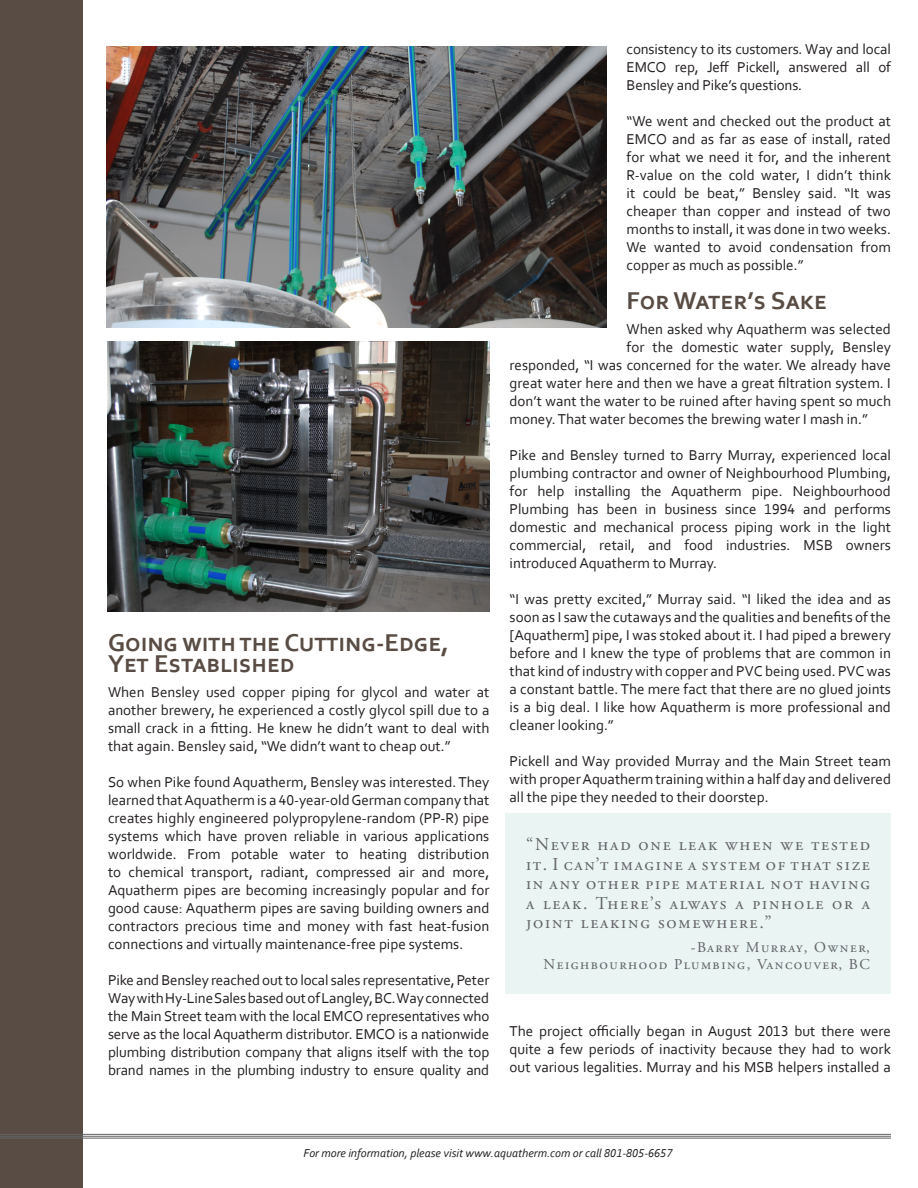
<style>
.page{position:relative;width:918px;height:1188px;background:#fff}
.page>*{position:absolute;margin:0;border:0;box-sizing:border-box;transform-origin:0 0}
.Section_Headings{font:700 25.5px/21px "Corbel";color:#594c44}
.Quotes{font:18px/19.5px "Adobe Garamond Pro";letter-spacing:.1em;color:#636366;text-align:justify}
.main_content{font:15px/18px "Corbel";color:#231f20;text-align:justify}
.Quotes-2{font:15px "Adobe Garamond Pro";letter-spacing:.1em;color:#636366}
.t1{font:italic 12px "Corbel";color:#231f20}
</style>
<div class="page">
<div style="left:0;top:0;width:83px;height:1188px;background:#594c44"></div>
<hr style="left:917px;top:0;width:1px;height:1188px;background:#594c44">
<hr style="left:0;top:1134px;width:891px;height:1px;background:#636366">
<hr style="left:0;top:1136px;width:891px;height:1px;background:#636366">
<hr style="left:0;top:1138px;width:891px;height:1px;background:#636366">
<div style="left:505px;top:813px;width:386px;height:181px;background:#e9f4f3"></div>
<img style="left:107px;top:47px;width:499px;height:281px">
<img style="left:108px;top:342px;width:382px;height:270px">
<p class="Section_Headings" style="left:108px;top:632px;width:343px">Going with the Cutting-Edge,<br>Yet Established</p>
<p class="main_content" style="left:108px;top:683px;width:383px">When Bensley used copper piping for glycol and water at another brewery, he experienced a costly glycol spill due to a small crack in a fitting. He knew he didn’t want to deal with that again. Bensley said, “We didn’t want to cheap out.”</p>
<p class="main_content" style="left:108px;top:773px;width:383px">So when Pike found Aquatherm, Bensley was interested. They learned that Aquatherm is a 40-year-old German company that creates highly engineered polypropylene-random (PP-R) pipe systems which have proven reliable in various applications worldwide. From potable water to heating distribution to chemical transport, radiant, compressed air and more, Aquatherm pipes are becoming increasingly popular and for good cause: Aquatherm pipes are saving building owners and contractors precious time and money with fast heat-fusion connections and virtually maintenance-free pipe systems.</p>
<p class="main_content" style="left:108px;top:971px;width:383px">Pike and Bensley reached out to local sales representative, Peter Way with Hy-Line Sales based out of Langley, BC. Way connected the Main Street team with the local EMCO representatives who serve as the local Aquatherm distributor. EMCO is a nationwide plumbing distribution company that aligns itself with the top brand names in the plumbing industry to ensure quality and</p>
<p class="main_content" style="left:627px;top:40px;width:266px">consistency to its customers. Way and local EMCO rep, Jeff Pickell, answered all of Bensley and Pike’s questions.</p>
<p class="main_content" style="left:627px;top:112px;width:266px">“We went and checked out the product at EMCO and as far as ease of install, rated for what we need it for, and the inherent R-value on the cold water, I didn’t think it could be beat,” Bensley said. “It was cheaper than copper and instead of two months to install, it was done in two weeks.<br>We wanted to avoid condensation from copper as much as possible.”</p>
<p class="Section_Headings" style="left:627px;top:290px;width:202px">For Water’s Sake</p>
<p class="main_content" style="left:627px;top:320px;width:266px">When asked why Aquatherm was selected</p>
<p class="main_content" style="left:627px;top:338px;width:266px">for the domestic water supply, Bensley</p>
<p class="main_content" style="left:510px;top:356px;width:383px">responded, “I was concerned for the water. We already have</p>
<p class="main_content" style="left:510px;top:374px;width:383px">great water here and then we have a great filtration system. I</p>
<p class="main_content" style="left:510px;top:392px;width:383px">don’t want the water to be ruined after having spent so much</p>
<p class="main_content" style="left:510px;top:410px;width:360px">money. That water becomes the brewing water I mash in.”</p>
<p class="main_content" style="left:510px;top:446px;width:383px">Pike and Bensley turned to Barry Murray, experienced local plumbing contractor and owner of Neighbourhood Plumbing, for help installing the Aquatherm pipe. Neighbourhood Plumbing has been in business since 1994 and performs domestic and mechanical process piping work in the light commercial, retail, and food industries. MSB owners introduced Aquatherm to Murray.</p>
<p class="main_content" style="left:510px;top:590px;width:383px">“I was pretty excited,” Murray said. “I liked the idea and as soon as I saw the cutaways and the qualities and benefits of the [Aquatherm] pipe, I was stoked about it. I had piped a brewery before and I knew the type of problems that are common in that kind of industry with copper and PVC being used. PVC was a constant battle. The mere fact that there are no glued joints is a big deal. I like how Aquatherm is more professional and cleaner looking.”</p>
<p class="main_content" style="left:510px;top:752px;width:383px">Pickell and Way provided Murray and the Main Street team with proper Aquatherm training within a half day and delivered all the pipe they needed to their doorstep.</p>
<p class="Quotes" style="left:526px;top:836px;width:346px">“Never had one leak when we tested it. I can’t imagine a system of that size in any other pipe material not having a leak. There’s always a pinhole or a joint leaking somewhere.”</p>
<p class="Quotes-2" style="left:691px;top:939px;width:181px">-Barry Murray, Owner,</p>
<p class="Quotes-2" style="left:544px;top:955px;width:328px">Neighbourhood Plumbing, Vancouver, BC</p>
<p class="main_content" style="left:510px;top:1022px;width:383px">The project officially began in August 2013 but there were quite a few periods of inactivity because they had to work out various legalities. Murray and his MSB helpers installed a</p>
<p class="t1" style="left:304px;top:1145px;width:370px">For more information, please visit www.aquatherm.com or call 801-805-6657</p>
</div>
